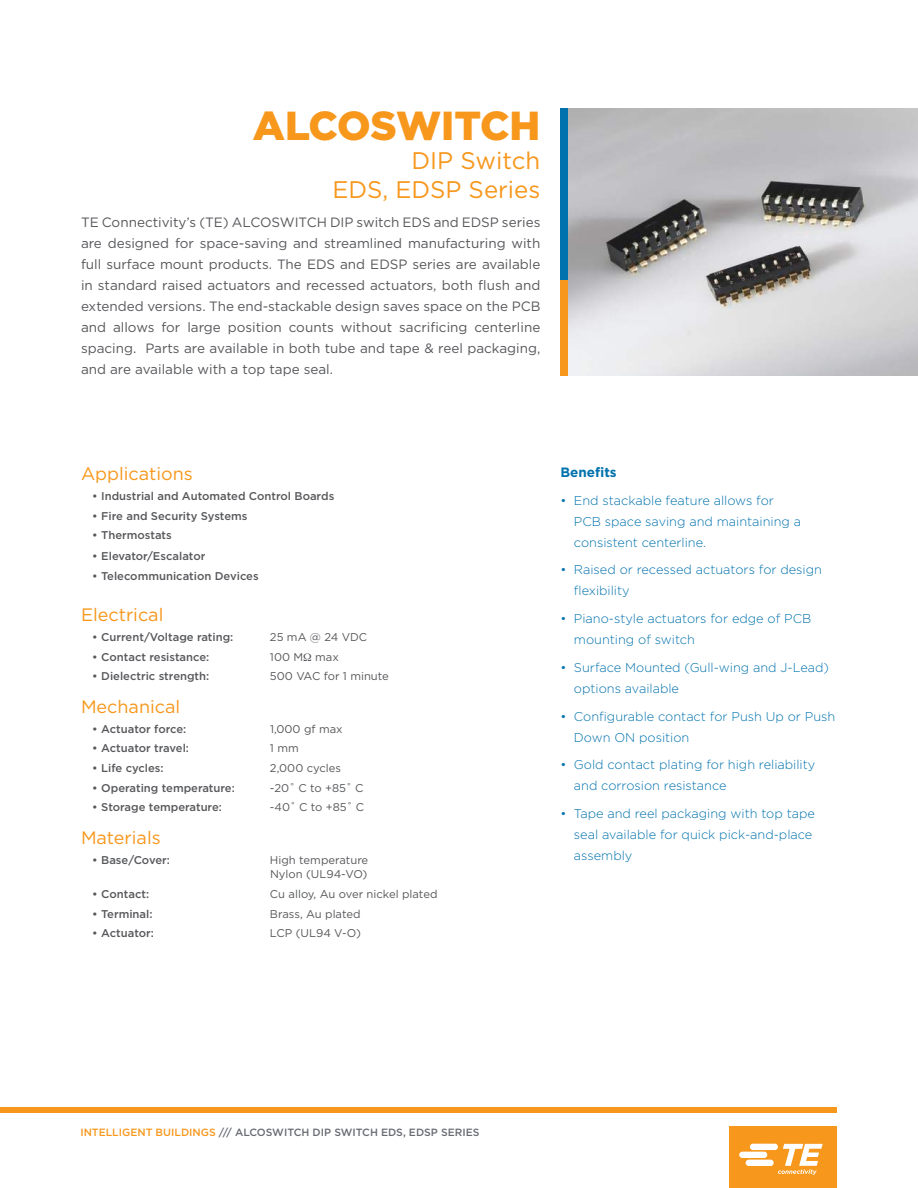
<style>
.page{position:relative;width:918px;height:1188px;background:#fff}
.page>*{position:absolute;margin:0;border:0;box-sizing:border-box;transform-origin:0 0}
.t1{font:900 40.5px "Gotham";letter-spacing:-.005em;color:#f7971c}
.t2{font:24px/28.8px "Gotham";color:#f7971c;text-align:right}
.t3{font:18px "Gotham";color:#f7971c}
.t4{font:13.5px/21px "Gotham";color:#57585b;text-align:justify}
.t5{font:700 13.5px "Gotham";color:#0072ad}
.t6{font:300 12.75px/21px "Gotham";color:#0072ad}
.t7{font:500 11.25px "Gotham";color:#57585b}
.t8{font:11.25px/14.2px "Gotham";color:#57585b}
.t9{font:500 10.5px "Gotham";color:#696b73}
.s1{color:#f7971c}
</style>
<div class="page">
<img style="left:568px;top:108px;width:350px;height:268px">
<div style="left:560px;top:108px;width:8px;height:172px;background:#0072ad"></div>
<div style="left:560px;top:280px;width:8px;height:96px;background:#f7971c"></div>
<div style="left:0;top:1107px;width:837px;height:6px;background:#f7971c"></div>
<div style="left:729px;top:1126px;width:108px;height:62px;background:#f7971c"></div>
<svg style="left:739px;top:1144px;width:84px;height:31px"></svg>
<h1 class="t1" style="left:253px;top:108px;width:289px">ALCOSWITCH</h1>
<h2 class="t2" style="left:332px;top:148px;width:210px">DIP Switch<br>EDS, EDSP Series</h2>
<p class="t4" style="left:81px;top:212px;width:461px">TE Connectivity’s (TE) ALCOSWITCH DIP switch EDS and EDSP series are designed for space-saving and streamlined manufacturing with full surface mount products. The EDS and EDSP series are available in standard raised actuators and recessed actuators, both flush and extended versions. The end-stackable design saves space on the PCB and allows for large position counts without sacrificing centerline spacing. Parts are available in both tube and tape &amp; reel packaging, and are available with a top tape seal.</p>
<h3 class="t3" style="left:81px;top:466px;width:113px">Applications</h3>
<p class="t7" style="left:92px;top:491px;width:244px">• Industrial and Automated Control Boards</p>
<p class="t7" style="left:92px;top:511px;width:157px">• Fire and Security Systems</p>
<p class="t7" style="left:92px;top:530px;width:81px">• Thermostats</p>
<p class="t7" style="left:92px;top:551px;width:115px">• Elevator/Escalator</p>
<p class="t7" style="left:92px;top:571px;width:168px">• Telecommunication Devices</p>
<h3 class="t3" style="left:81px;top:607px;width:84px">Electrical</h3>
<p class="t7" style="left:92px;top:632px;width:143px">• Current/Voltage rating:</p>
<p class="t8" style="left:270px;top:630px;width:99px">25 mA @ 24 VDC</p>
<p class="t7" style="left:92px;top:652px;width:119px">• Contact resistance:</p>
<p class="t8" style="left:270px;top:650px;width:70px">100 M max</p>
<p class="t7" style="left:92px;top:671px;width:119px">• Dielectric strength:</p>
<p class="t8" style="left:270px;top:670px;width:120px">500 VAC for 1 minute</p>
<h3 class="t3" style="left:81px;top:699px;width:101px">Mechanical</h3>
<p class="t7" style="left:92px;top:724px;width:96px">• Actuator force:</p>
<p class="t8" style="left:270px;top:722px;width:74px">1,000 gf max</p>
<p class="t7" style="left:92px;top:743px;width:98px">• Actuator travel:</p>
<p class="t8" style="left:270px;top:742px;width:30px">1 mm</p>
<p class="t7" style="left:92px;top:763px;width:73px">• Life cycles:</p>
<p class="t8" style="left:270px;top:762px;width:73px">2,000 cycles</p>
<p class="t7" style="left:92px;top:783px;width:144px">• Operating temperature:</p>
<p class="t8" style="left:270px;top:781px;width:95px">-20˚ C to +85˚ C</p>
<p class="t7" style="left:92px;top:802px;width:131px">• Storage temperature:</p>
<p class="t8" style="left:270px;top:801px;width:96px">-40˚ C to +85˚ C</p>
<h3 class="t3" style="left:81px;top:830px;width:81px">Materials</h3>
<p class="t7" style="left:92px;top:855px;width:79px">• Base/Cover:</p>
<p class="t8" style="left:270px;top:854px;width:100px">High temperature<br>Nylon (UL94-VO)</p>
<p class="t7" style="left:92px;top:889px;width:58px">• Contact:</p>
<p class="t8" style="left:270px;top:887px;width:169px">Cu alloy, Au over nickel plated</p>
<p class="t7" style="left:92px;top:909px;width:62px">• Terminal:</p>
<p class="t8" style="left:270px;top:907px;width:92px">Brass, Au plated</p>
<p class="t7" style="left:92px;top:928px;width:63px">• Actuator:</p>
<p class="t8" style="left:270px;top:927px;width:92px">LCP (UL94 V-O)</p>
<p class="t5" style="left:560px;top:466px;width:58px">Benefits</p>
<p class="t6" style="left:574px;top:490px;width:229px;text-indent:-14px">• End stackable feature allows for<br>PCB space saving and maintaining a consistent centerline.</p>
<p class="t6" style="left:574px;top:560px;width:250px;text-indent:-14px">• Raised or recessed actuators for design flexibility</p>
<p class="t6" style="left:574px;top:609px;width:239px;text-indent:-14px">• Piano-style actuators for edge of PCB mounting of switch</p>
<p class="t6" style="left:574px;top:657px;width:257px;text-indent:-14px">• Surface Mounted (Gull-wing and J-Lead) options available</p>
<p class="t6" style="left:574px;top:706px;width:263px;text-indent:-14px">• Configurable contact for Push Up or Push<br>Down ON position</p>
<p class="t6" style="left:574px;top:755px;width:243px;text-indent:-14px">• Gold contact plating for high reliability and corrosion resistance</p>
<p class="t6" style="left:574px;top:804px;width:243px;text-indent:-14px">• Tape and reel packaging with top tape seal available for quick pick-and-place assembly</p>
<p class="t9" style="left:80px;top:1128px;width:401px"><span class="s1">INTELLIGENT BUILDINGS</span> /// ALCOSWITCH DIP SWITCH EDS, EDSP SERIES</p>
</div>
